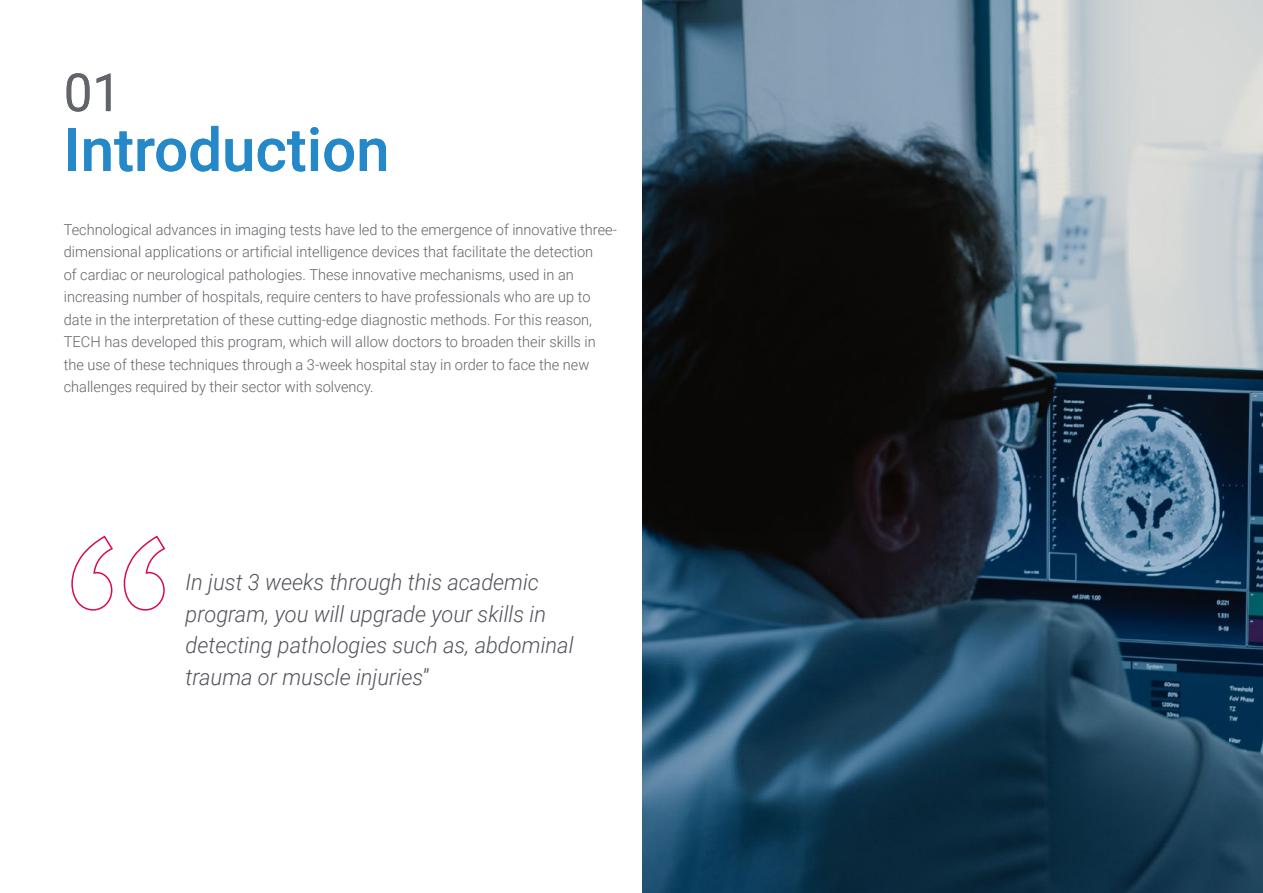
<style>
.page{position:relative;width:1263px;height:893px;background:#fff}
.page>*{position:absolute;margin:0;border:0;box-sizing:border-box;transform-origin:0 0}
.t1{font:500 60px "Roboto";color:#2488c9}
.t2{font:52.5px "Roboto";color:#61646a}
.t3{font:italic 300 22.5px/31.5px "Roboto";color:#52555b}
.t4{font:300 15px/22.5px "Roboto";color:#61646a}
.s1{font-style:normal}
</style>
<div class="page">
<svg style="left:71px;top:535px;width:95px;height:76px"></svg>
<img style="left:642px;top:0;width:621px;height:893px">
<h2 class="t2" style="left:64px;top:56px;width:59px">01</h2>
<h1 class="t1" style="left:64px;top:108px;width:327px">Introduction</h1>
<p class="t4" style="left:64px;top:217px;width:555px">Technological advances in imaging tests have led to the emergence of innovative three&shy;dimensional applications or artificial intelligence devices that facilitate the detection<br>of cardiac or neurological pathologies. These innovative mechanisms, used in an increasing number of hospitals, require centers to have professionals who are up to date in the interpretation of these cutting-edge diagnostic methods. For this reason, TECH has developed this program, which will allow doctors to broaden their skills in the use of these techniques through a 3-week hospital stay in order to face the new challenges required by their sector with solvency.</p>
<h3 class="t3" style="left:186px;top:565px;width:389px">In just 3 weeks through this academic program, you will upgrade your skills in detecting pathologies such as, abdominal trauma or muscle injuries<span class="s1">”</span></h3>
</div>
